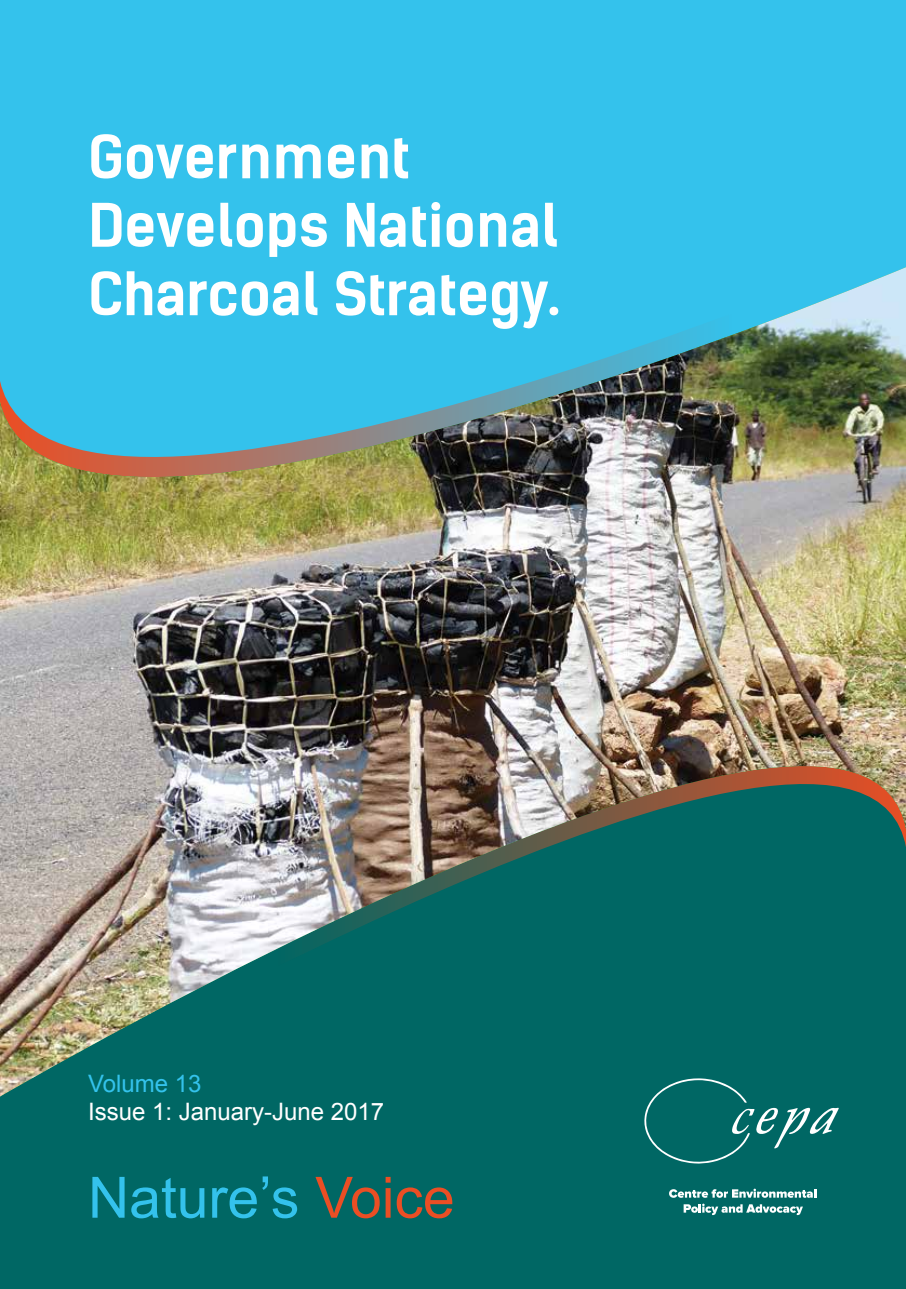
<style>
.page{position:relative;width:906px;height:1289px;background:#fff}
.page>*{position:absolute;margin:0;border:0;box-sizing:border-box;transform-origin:0 0}
.t1{font:700 57px/68.4px "Kelson Sans";color:#fff}
.t2{font:57px "Arial";color:#34c2ec}
.t3{font:24px "Arial";color:#fff}
.t4{font:24px "Arial";color:#34c2ec}
.s1{color:#eb4e24}
</style>
<div class="page">
<div style="left:0;top:761px;width:906px;height:527px;background:#006764"></div>
<div style="left:0;top:0;width:906px;height:527px;background:#34c2ec"></div>
<img style="left:0;top:267px;width:906px;height:829px">
<svg style="left:644px;top:1078px;width:195px;height:85px"></svg>
<svg style="left:669px;top:1188px;width:147px;height:9px"></svg>
<svg style="left:683px;top:1203px;width:120px;height:11px"></svg>
<p class="t1" style="left:88px;top:123px;width:474px">Government<br>Develops National<br>Charcoal Strategy.</p>
<p class="t4" style="left:88px;top:1067px;width:115px">Volume 13</p>
<p class="t3" style="left:88px;top:1096px;width:298px">Issue 1: January-June 2017</p>
<p class="t2" style="left:88px;top:1160px;width:368px">Nature’s <span class="s1">Voice</span></p>
</div>
